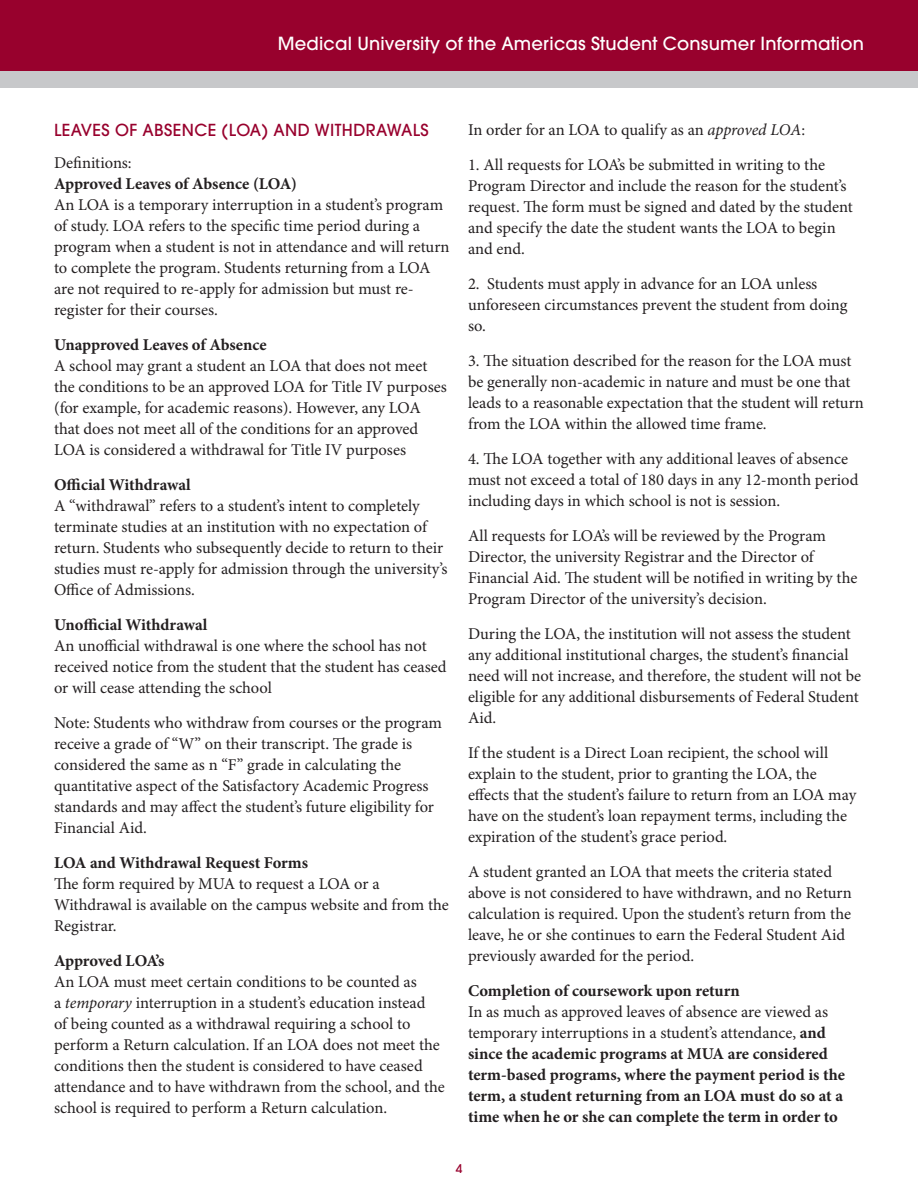
<style>
.page{position:relative;width:918px;height:1188px;background:#fff}
.page>*{position:absolute;margin:0;border:0;box-sizing:border-box;transform-origin:0 0}
.t1{font:500 18px "Avant Garde";letter-spacing:.01em;color:#fff}
.Body_plain{font:16.5px/21px "Minion Pro";color:#231f20}
.Body_plain-2{font:700 16.5px/21px "Minion Pro";color:#231f20}
.sub_heads{font:500 16.5px "Avant Garde";letter-spacing:.025em;color:#98012d}
.t2{font:500 12px "Avant Garde";color:#98012d}
.s1{font-weight:700}
.s2{font-style:italic}
.s3{font-weight:400}
</style>
<div class="page">
<div style="left:0;top:0;width:918px;height:80px;background:#98012d"></div>
<div style="left:0;top:71px;width:918px;height:16px;background:#c7c8ca"></div>
<p class="t1" style="left:278px;top:33px;width:588px">Medical University of the Americas Student Consumer Information</p>
<p class="sub_heads" style="left:54px;top:120px;width:376px">LEAVES OF ABSENCE (LOA) AND WITHDRAWALS</p>
<p class="Body_plain" style="left:54px;top:153px;width:397px">Definitions:<br><span class="s1">Approved Leaves of Absence (LOA)<br></span>An LOA is a temporary interruption in a student’s program of study. LOA refers to the specific time period during a program when a student is not in attendance and will return to complete the program. Students returning from a LOA are not required to re-apply for admission but must re&shy;register for their courses.</p>
<p class="Body_plain" style="left:54px;top:335px;width:394px"><span class="s1">Unapproved Leaves of Absence<br></span>A school may grant a student an LOA that does not meet the conditions to be an approved LOA for Title IV purposes (for example, for academic reasons). However, any LOA that does not meet all of the conditions for an approved LOA is considered a withdrawal for Title IV purposes</p>
<p class="Body_plain" style="left:54px;top:475px;width:395px"><span class="s1">Official Withdrawal<br></span>A “withdrawal” refers to a student’s intent to completely terminate studies at an institution with no expectation of return. Students who subsequently decide to return to their studies must re-apply for admission through the university’s Office of Admissions.</p>
<p class="Body_plain" style="left:54px;top:615px;width:394px"><span class="s1">Unofficial Withdrawal<br></span>An unofficial withdrawal is one where the school has not received notice from the student that the student has ceased or will cease attending the school</p>
<p class="Body_plain" style="left:54px;top:713px;width:389px">Note: Students who withdraw from courses or the program receive a grade of “W” on their transcript. The grade is considered the same as n “F” grade in calculating the quantitative aspect of the Satisfactory Academic Progress standards and may affect the student’s future eligibility for Financial Aid.</p>
<p class="Body_plain" style="left:54px;top:853px;width:396px"><span class="s1">LOA and Withdrawal Request Forms<br></span>The form required by MUA to request a LOA or a Withdrawal is available on the campus website and from the Registrar.</p>
<p class="Body_plain" style="left:54px;top:951px;width:392px"><span class="s1">Approved LOA’s<br></span>An LOA must meet certain conditions to be counted as<br>a <span class="s2">temporary</span> interruption in a student’s education instead<br>of being counted as a withdrawal requiring a school to perform a Return calculation. If an LOA does not meet the conditions then the student is considered to have ceased attendance and to have withdrawn from the school, and the school is required to perform a Return calculation.</p>
<p class="Body_plain" style="left:468px;top:120px;width:339px">In order for an LOA to qualify as an <span class="s2">approved LOA</span>:</p>
<p class="Body_plain" style="left:468px;top:155px;width:386px">1. All requests for LOA’s be submitted in writing to the Program Director and include the reason for the student’s request. The form must be signed and dated by the student and specify the date the student wants the LOA to begin and end.</p>
<p class="Body_plain" style="left:468px;top:274px;width:381px">2. Students must apply in advance for an LOA unless unforeseen circumstances prevent the student from doing so.</p>
<p class="Body_plain" style="left:468px;top:351px;width:397px">3. The situation described for the reason for the LOA must be generally non-academic in nature and must be one that leads to a reasonable expectation that the student will return from the LOA within the allowed time frame.</p>
<p class="Body_plain" style="left:468px;top:449px;width:392px">4. The LOA together with any additional leaves of absence must not exceed a total of 180 days in any 12-month period including days in which school is not is session.</p>
<p class="Body_plain" style="left:468px;top:526px;width:391px">All requests for LOA’s will be reviewed by the Program Director, the university Registrar and the Director of Financial Aid. The student will be notified in writing by the Program Director of the university’s decision.</p>
<p class="Body_plain" style="left:468px;top:624px;width:395px">During the LOA, the institution will not assess the student any additional institutional charges, the student’s financial need will not increase, and therefore, the student will not be eligible for any additional disbursements of Federal Student Aid.</p>
<p class="Body_plain" style="left:468px;top:743px;width:390px">If the student is a Direct Loan recipient, the school will explain to the student, prior to granting the LOA, the effects that the student’s failure to return from an LOA may have on the student’s loan repayment terms, including the expiration of the student’s grace period.</p>
<p class="Body_plain" style="left:468px;top:862px;width:385px">A student granted an LOA that meets the criteria stated above is not considered to have withdrawn, and no Return calculation is required. Upon the student’s return from the leave, he or she continues to earn the Federal Student Aid previously awarded for the period.</p>
<p class="Body_plain-2" style="left:468px;top:980px;width:379px">Completion of coursework upon return<br><span class="s3">In as much as approved leaves of absence are viewed as temporary interruptions in a student’s attendance,</span> and since the academic programs at MUA are considered term-based programs, where the payment period is the term, a student returning from an LOA must do so at a time when he or she can complete the term in order to</p>
<p class="t2" style="left:456px;top:1161px;width:8px">4</p>
</div>
